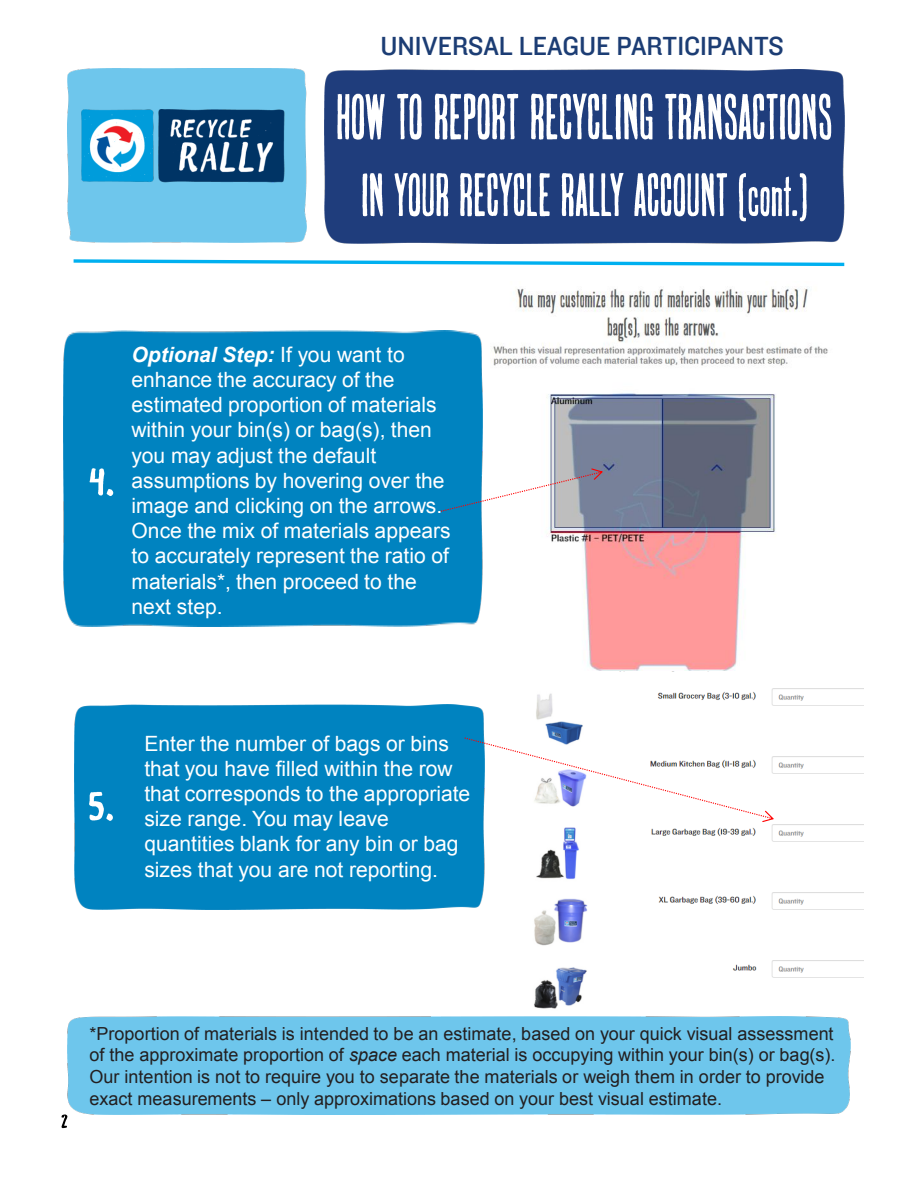
<style>
.page{position:relative;width:918px;height:1188px;background:#fff}
.page>*{position:absolute;margin:0;border:0;box-sizing:border-box;transform-origin:0 0}
.t1{font:27px "Knockout HTF31 Junior Middlewt";color:#1c3d74}
.t2{font:21.15px "Arial";color:#fff}
.t3{font:21px/25.2px "Arial";color:#fff}
.t4{font:18px/21.6px "Arial";color:#231f20}
.s1{font-weight:700;font-style:italic}
.s2{font-style:italic}
.s3{font-style:inherit}
</style>
<div class="page">
<div style="left:75px;top:704px;width:409px;height:205px;background:#0083c0"></div>
<div style="left:63px;top:330px;width:419px;height:297px;background:#0083c0"></div>
<img style="left:324px;top:69px;width:520px;height:175px">
<div style="left:67px;top:69px;width:239px;height:173px;background:#6ec6ec"></div>
<img style="left:337px;top:84px;width:508px;height:71px">
<svg style="left:73px;top:259px;width:772px;height:8px"></svg>
<img style="left:67px;top:81px;width:240px;height:125px">
<img style="left:361px;top:164px;width:459px;height:67px">
<img style="left:90px;top:457px;width:38px;height:49px">
<img style="left:89px;top:782px;width:39px;height:48px">
<img style="left:493px;top:288px;width:335px;height:384px">
<img style="left:534px;top:688px;width:330px;height:321px">
<svg style="left:441px;top:468px;width:162px;height:44px"></svg>
<svg style="left:465px;top:737px;width:309px;height:85px"></svg>
<img style="left:62px;top:1114px;width:6px;height:15px">
<p class="t1" style="left:380px;top:32px;width:405px">UNIVERSAL LEAGUE PARTICIPANTS</p>
<p class="t3" style="left:132px;top:342px;width:307px"><span class="s1">Optional Step:</span> If you want to enhance the accuracy of the estimated proportion of materials within your bin(s) or bag(s), then</p>
<p class="t2" style="left:132px;top:441px;width:246px">you may adjust the default</p>
<p class="t3" style="left:132px;top:468px;width:321px">assumptions by hovering over the image and clicking on the arrows.<br>Once the mix of materials appears to accurately represent the ratio of materials*, then proceed to the next step.</p>
<p class="t3" style="left:144px;top:731px;width:328px">Enter the number of bags or bins that you have filled within the row that corresponds to the appropriate size range. You may leave quantities blank for any bin or bag</p>
<p class="t2" style="left:144px;top:855px;width:295px">sizes that you are not reporting.</p>
<p class="t4" style="left:89px;top:1023px;width:748px">*Proportion of materials is intended to be an estimate, based on your quick visual assessment of the approximate proportion of <span class="s2">space</span> each material is occupying within your bin(s) or bag(s).<br>Our intention is not to require you to separate the materials or weigh them in order to provide exact measurements <span class="s3">–</span> only approximations based on your best visual estimate.</p>
</div>
